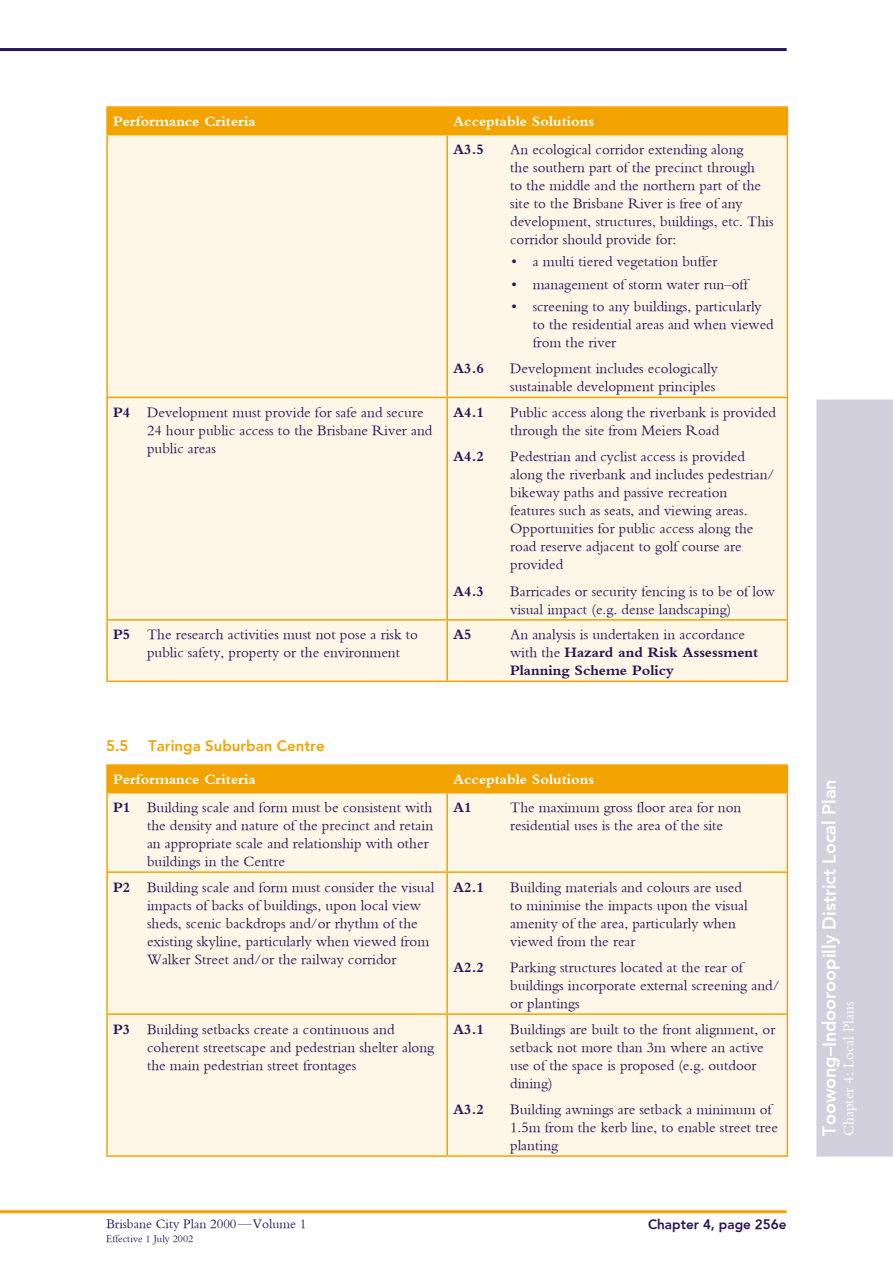
<style>
.page{position:relative;width:893px;height:1263px;background:#fff}
.page>*{position:absolute;margin:0;border:0;box-sizing:border-box;transform-origin:0 0}
.t1{font:800 18px "H Avenir";color:#fff}
.t2{font:15px/18px "Bembo";color:#251555}
.t3{font:700 15px/18px "Bembo";color:#251555}
.t4{font:700 15px "Bembo";color:#fff}
.t5{font:800 15px "H Avenir";color:#f3a300}
.t6{font:15px "Bembo";color:#fff}
.t7{font:13.5px "Bembo";color:#251555}
.t8{font:800 13.5px "H Avenir";color:#251555}
.t9{font:10.5px "Bembo";color:#251555}
.s1{font-weight:700}
.s2{font-weight:400}
</style>
<div class="page">
<svg style="left:816px;top:399px;width:77px;height:757px;background:#d4d1de"></svg>
<hr style="left:0;top:1210px;width:787px;height:3px;background:#f3a300">
<hr style="left:0;top:48px;width:787px;height:3px;background:#251555">
<div style="left:108px;top:135px;width:679px;height:546px;background:#fef6e6"></div>
<hr style="left:106px;top:106px;width:341px;height:2px;background:#f3a300">
<hr style="left:106px;top:108px;width:2px;height:26px;background:#f3a300">
<hr style="left:447px;top:106px;width:341px;height:2px;background:#f3a300">
<div style="left:108px;top:107px;width:680px;height:27px;background:#f3a300"></div>
<hr style="left:106px;top:134px;width:341px;height:1px;background:#f3a300">
<hr style="left:106px;top:135px;width:2px;height:262px;background:#f3a300">
<hr style="left:447px;top:134px;width:341px;height:1px;background:#f3a300">
<hr style="left:446px;top:135px;width:2px;height:262px;background:#f3a300">
<hr style="left:787px;top:135px;width:1px;height:262px;background:#f3a300">
<hr style="left:106px;top:397px;width:341px;height:1px;background:#f3a300">
<hr style="left:106px;top:398px;width:2px;height:221px;background:#f3a300">
<hr style="left:447px;top:397px;width:341px;height:1px;background:#f3a300">
<hr style="left:446px;top:398px;width:2px;height:221px;background:#f3a300">
<hr style="left:787px;top:398px;width:1px;height:221px;background:#f3a300">
<hr style="left:106px;top:619px;width:341px;height:2px;background:#f3a300">
<hr style="left:106px;top:621px;width:2px;height:60px;background:#f3a300">
<hr style="left:447px;top:619px;width:341px;height:2px;background:#f3a300">
<hr style="left:446px;top:621px;width:2px;height:60px;background:#f3a300">
<hr style="left:787px;top:621px;width:1px;height:60px;background:#f3a300">
<hr style="left:106px;top:681px;width:341px;height:1px;background:#f3a300">
<hr style="left:447px;top:681px;width:341px;height:1px;background:#f3a300">
<div style="left:108px;top:793px;width:679px;height:362px;background:#fef6e6"></div>
<hr style="left:106px;top:764px;width:341px;height:2px;background:#f3a300">
<hr style="left:106px;top:766px;width:2px;height:26px;background:#f3a300">
<hr style="left:447px;top:764px;width:341px;height:2px;background:#f3a300">
<div style="left:108px;top:765px;width:680px;height:27px;background:#f3a300"></div>
<hr style="left:106px;top:792px;width:341px;height:1px;background:#f3a300">
<hr style="left:106px;top:793px;width:2px;height:78px;background:#f3a300">
<hr style="left:447px;top:792px;width:341px;height:1px;background:#f3a300">
<hr style="left:446px;top:793px;width:2px;height:78px;background:#f3a300">
<hr style="left:787px;top:793px;width:1px;height:78px;background:#f3a300">
<hr style="left:106px;top:871px;width:341px;height:2px;background:#f3a300">
<hr style="left:106px;top:873px;width:2px;height:140px;background:#f3a300">
<hr style="left:447px;top:871px;width:341px;height:2px;background:#f3a300">
<hr style="left:446px;top:873px;width:2px;height:140px;background:#f3a300">
<hr style="left:787px;top:873px;width:1px;height:140px;background:#f3a300">
<hr style="left:106px;top:1013px;width:341px;height:2px;background:#f3a300">
<hr style="left:106px;top:1015px;width:2px;height:140px;background:#f3a300">
<hr style="left:447px;top:1013px;width:341px;height:2px;background:#f3a300">
<hr style="left:446px;top:1015px;width:2px;height:140px;background:#f3a300">
<hr style="left:787px;top:1015px;width:1px;height:140px;background:#f3a300">
<hr style="left:106px;top:1155px;width:341px;height:2px;background:#f3a300">
<hr style="left:447px;top:1155px;width:341px;height:2px;background:#f3a300">
<p class="t4" style="left:113px;top:113px;width:144px">Performance Criteria</p>
<p class="t4" style="left:453px;top:113px;width:142px">Acceptable Solutions</p>
<p class="t3" style="left:453px;top:140px;width:32px">A3.5</p>
<p class="t2" style="left:510px;top:140px;width:265px">An ecological corridor extending along<br>the southern part of the precinct through<br>to the middle and the northern part of the site to the Brisbane River is free of any development, structures, buildings, etc. This corridor should provide for:</p>
<p class="t2" style="left:511px;top:252px;width:207px">• a multi tiered vegetation buffer</p>
<p class="t2" style="left:511px;top:275px;width:238px">• management of storm water run–off</p>
<p class="t2" style="left:533px;top:297px;width:243px;text-indent:-21px">• screening to any buildings, particularly to the residential areas and when viewed from the river</p>
<p class="t3" style="left:453px;top:360px;width:32px">A3.6</p>
<p class="t2" style="left:510px;top:359px;width:209px">Development includes ecologically sustainable development principles</p>
<p class="t2" style="left:147px;top:403px;width:287px;text-indent:-34px"><span class="s1">P4</span> Development must provide for safe and secure<br>24 hour public access to the Brisbane River and public areas</p>
<p class="t3" style="left:453px;top:403px;width:32px">A4.1</p>
<p class="t2" style="left:510px;top:403px;width:267px">Public access along the riverbank is provided through the site from Meiers Road</p>
<p class="t3" style="left:453px;top:448px;width:32px">A4.2</p>
<p class="t2" style="left:510px;top:447px;width:266px">Pedestrian and cyclist access is provided along the riverbank and includes pedestrian/ bikeway paths and passive recreation features such as seats, and viewing areas.<br>Opportunities for public access along the road reserve adjacent to golf course are provided</p>
<p class="t3" style="left:453px;top:582px;width:32px">A4.3</p>
<p class="t2" style="left:510px;top:582px;width:266px">Barricades or security fencing is to be of low visual impact (e.g. dense landscaping)</p>
<p class="t2" style="left:147px;top:625px;width:272px;text-indent:-34px"><span class="s1">P5</span> The research activities must not pose a risk to public safety, property or the environment</p>
<p class="t3" style="left:453px;top:625px;width:20px">A5</p>
<p class="t3" style="left:510px;top:625px;width:250px"><span class="s2">An analysis is undertaken in accordance with the</span> Hazard and Risk Assessment<br>Planning Scheme Policy</p>
<p class="t5" style="left:106px;top:737px;width:24px">5.5</p>
<p class="t5" style="left:148px;top:737px;width:178px">Taringa Suburban Centre</p>
<p class="t4" style="left:113px;top:771px;width:144px">Performance Criteria</p>
<p class="t4" style="left:453px;top:771px;width:142px">Acceptable Solutions</p>
<p class="t2" style="left:147px;top:798px;width:288px;text-indent:-34px"><span class="s1">P1</span> Building scale and form must be consistent with the density and nature of the precinct and retain an appropriate scale and relationship with other buildings in the Centre</p>
<p class="t3" style="left:453px;top:798px;width:20px">A1</p>
<p class="t2" style="left:510px;top:798px;width:233px">The maximum gross floor area for non residential uses is the area of the site</p>
<p class="t2" style="left:147px;top:878px;width:289px;text-indent:-34px"><span class="s1">P2</span> Building scale and form must consider the visual impacts of backs of buildings, upon local view sheds, scenic backdrops and/or rhythm of the existing skyline, particularly when viewed from Walker Street and/or the railway corridor</p>
<p class="t3" style="left:453px;top:878px;width:32px">A2.1</p>
<p class="t2" style="left:510px;top:878px;width:239px">Building materials and colours are used to minimise the impacts upon the visual amenity of the area, particularly when viewed from the rear</p>
<p class="t3" style="left:453px;top:958px;width:32px">A2.2</p>
<p class="t2" style="left:510px;top:958px;width:271px">Parking structures located at the rear of buildings incorporate external screening and/ or plantings</p>
<p class="t2" style="left:147px;top:1019px;width:289px;text-indent:-34px"><span class="s1">P3</span> Building setbacks create a continuous and coherent streetscape and pedestrian shelter along the main pedestrian street frontages</p>
<p class="t3" style="left:453px;top:1020px;width:32px">A3.1</p>
<p class="t2" style="left:510px;top:1019px;width:267px">Buildings are built to the front alignment, or setback not more than 3m where an active use of the space is proposed (e.g. outdoor dining)</p>
<p class="t3" style="left:453px;top:1100px;width:32px">A3.2</p>
<p class="t2" style="left:510px;top:1100px;width:269px">Building awnings are setback a minimum of<br>1.5m from the kerb line, to enable street tree planting</p>
<p class="t7" style="left:106px;top:1216px;width:202px">Brisbane City Plan 2000—Volume 1</p>
<p class="t8" style="left:648px;top:1216px;width:140px">Chapter 4, page 256e</p>
<p class="t9" style="left:106px;top:1232px;width:89px">Effective 1 July 2002</p>
<p class="t1" style="left:819px;top:1135px;width:358px;rotate:-90deg">Toowong–Indooroopilly District Local Plan</p>
<p class="t6" style="left:840px;top:1136px;width:136px;rotate:-90deg">Chapter 4: Local Plans</p>
</div>
